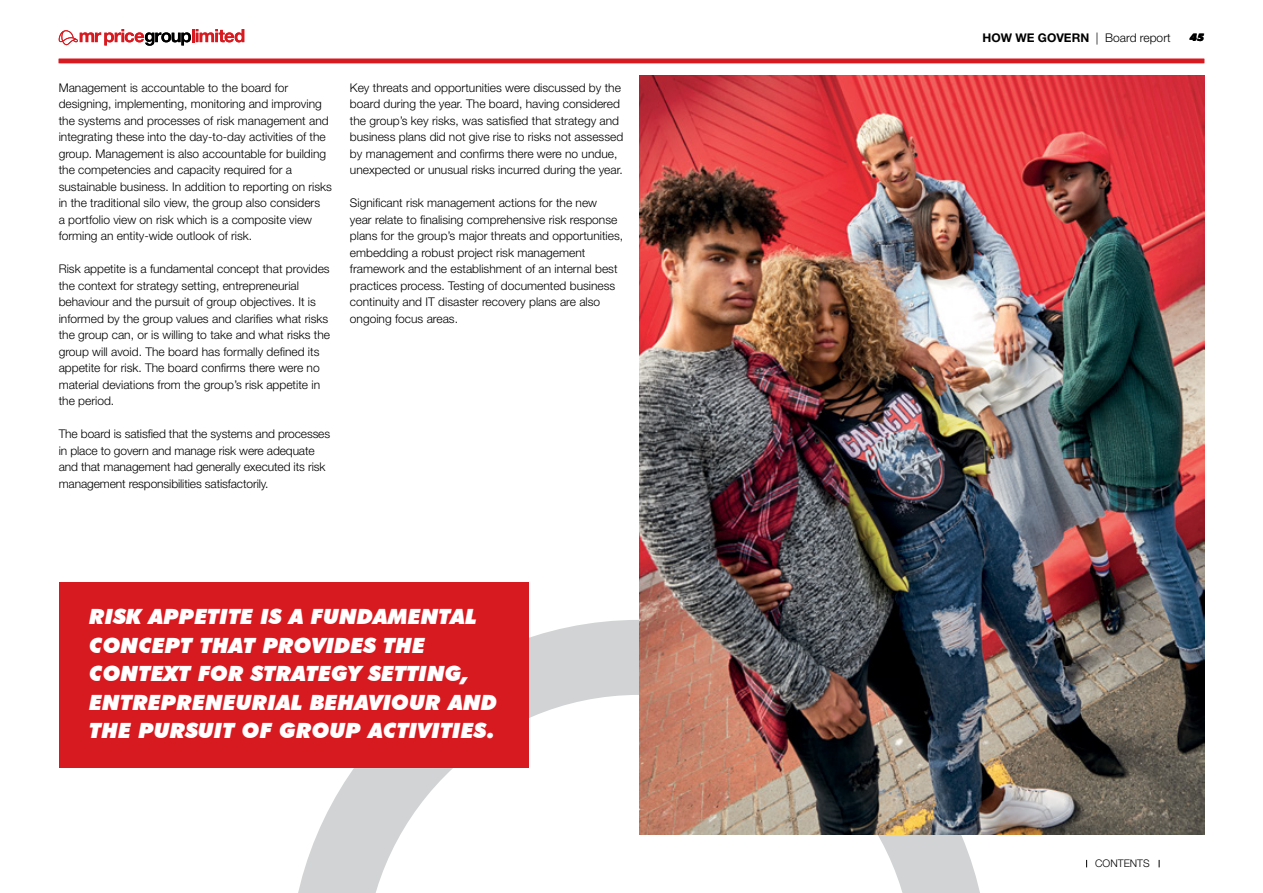
<style>
.page{position:relative;width:1263px;height:893px;background:#fff}
.page>*{position:absolute;margin:0;border:0;box-sizing:border-box;transform-origin:0 0}
.t1{font:italic 900 21px/28.5px "Futura BT";color:#fff}
.t2{font:300 12px/16.5px "Helvetica Neue LT Std";color:#000}
.t3{font:300 10.5px "Helvetica Neue LT Std";color:#000}
.t4{font:italic 900 10.5px "Futura BT";color:#000}
.s1{font-weight:700}
</style>
<div class="page">
<svg style="left:298px;top:620px;width:691px;height:273px"></svg>
<img style="left:640px;top:75px;width:564px;height:759px">
<hr style="left:59px;top:59px;width:1145px;height:4px;background:#d71920">
<svg style="left:59px;top:29px;width:185px;height:17px"></svg>
<div style="left:60px;top:582px;width:469px;height:186px;background:#d71920"></div>
<p class="t2" style="left:59px;top:79px;width:275px">Management is accountable to the board for designing, implementing, monitoring and improving the systems and processes of risk management and integrating these into the day-to-day activities of the group. Management is also accountable for building the competencies and capacity required for a sustainable business. In addition to reporting on risks in the traditional silo view, the group also considers<br>a portfolio view on risk which is a composite view forming an entity-wide outlook of risk.</p>
<p class="t2" style="left:59px;top:260px;width:273px">Risk appetite is a fundamental concept that provides the context for strategy setting, entrepreneurial behaviour and the pursuit of group objectives. It is informed by the group values and clarifies what risks the group can, or is willing to take and what risks the group will avoid. The board has formally defined its appetite for risk. The board confirms there were no material deviations from the group’s risk appetite in the period.</p>
<p class="t2" style="left:59px;top:425px;width:273px">The board is satisfied that the systems and processes in place to govern and manage risk were adequate and that management had generally executed its risk management responsibilities satisfactorily.</p>
<p class="t2" style="left:350px;top:79px;width:275px">Key threats and opportunities were discussed by the board during the year. The board, having considered the group’s key risks, was satisfied that strategy and business plans did not give rise to risks not assessed by management and confirms there were no undue, unexpected or unusual risks incurred during the year.</p>
<p class="t2" style="left:350px;top:194px;width:275px">Significant risk management actions for the new<br>year relate to finalising comprehensive risk response plans for the group’s major threats and opportunities, embedding a robust project risk management framework and the establishment of an internal best practices process. Testing of documented business continuity and IT disaster recovery plans are also ongoing focus areas.</p>
<h1 class="t1" style="left:89px;top:603px;width:409px">RISK APPETITE IS A FUNDAMENTAL<br>CONCEPT THAT PROVIDES THE<br>CONTEXT FOR STRATEGY SETTING,<br>ENTREPRENEURIAL BEHAVIOUR AND<br>THE PURSUIT OF GROUP ACTIVITIES.</h1>
<p class="t2" style="left:982px;top:29px;width:190px"><span class="s1">HOW WE GOVERN</span> | Board report</p>
<p class="t4" style="left:1190px;top:31px;width:16px">45</p>
<p class="t3" style="left:1095px;top:857px;width:56px">CONTENTS</p>
</div>
